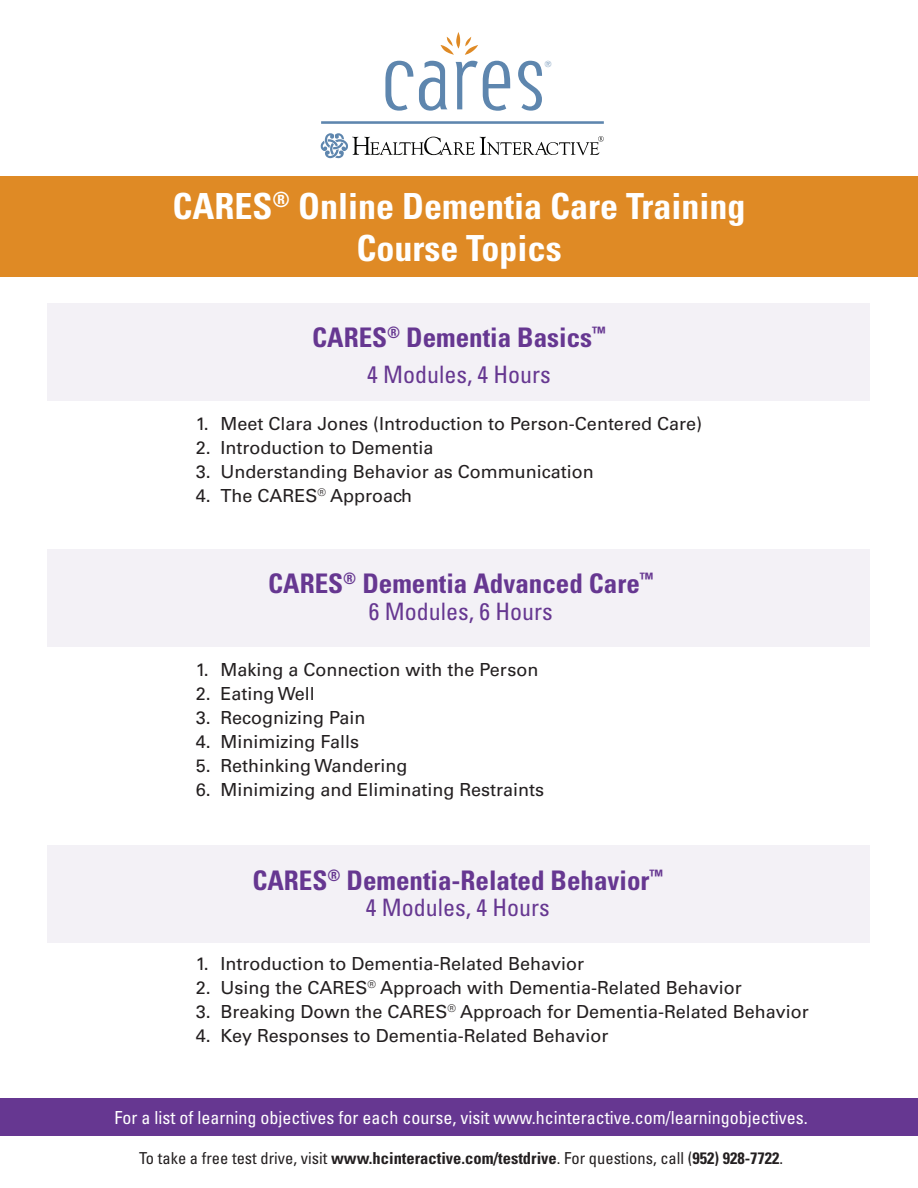
<style>
.page{position:relative;width:918px;height:1188px;background:#fff}
.page>*{position:absolute;margin:0;border:0;box-sizing:border-box;transform-origin:0 0}
.t1{font:84px "Susanna";letter-spacing:.02em;color:#5e86ae}
.White_Title{font:700 condensed 36px "Univers LT Std";color:#fff}
.Modules{font:700 condensed 27px "Univers LT Std";color:#663791}
.Modules-2{font:condensed 24px "Univers LT Std";color:#663791}
.Listing{font:18px "Univers LT Std";color:#231f20}
.t2{font:condensed 18px "Univers LT Std";color:#fff}
.t3{font:condensed 16.5px "Univers LT Std";color:#231f20}
.t4{font:8.85px "Susanna";color:#5e86ae}
.s1{font-weight:700}
</style>
<div class="page">
<div style="left:48px;top:846px;width:822px;height:97px;background:#f3f1f6"></div>
<div style="left:48px;top:550px;width:822px;height:97px;background:#f3f1f6"></div>
<div style="left:48px;top:304px;width:822px;height:97px;background:#f3f1f6"></div>
<div style="left:0;top:176px;width:918px;height:100px;background:#df8a25"></div>
<svg style="left:441px;top:32px;width:37px;height:23px"></svg>
<hr style="left:321px;top:121px;width:283px;height:3px;background:#5e86ae">
<svg style="left:320px;top:133px;width:284px;height:25px"></svg>
<div style="left:0;top:1098px;width:918px;height:38px;background:#663791"></div>
<h1 class="t1" style="left:381px;top:24px;width:165px">cares</h1>
<p class="t4" style="left:545px;top:58px;width:8px">®</p>
<p class="White_Title" style="left:173px;top:184px;width:574px">CARES<sup>®</sup> Online Dementia Care Training</p>
<p class="White_Title" style="left:356px;top:226px;width:207px">Course Topics</p>
<p class="Modules" style="left:312px;top:321px;width:295px">CARES<sup>®</sup> Dementia Basics<sup>™</sup></p>
<p class="Modules-2" style="left:367px;top:359px;width:185px">4 Modules, 4 Hours</p>
<p class="Listing" style="left:196px;top:413px;width:508px">1. Meet Clara Jones (Introduction to Person-Centered Care)</p>
<p class="Listing" style="left:196px;top:437px;width:239px">2. Introduction to Dementia</p>
<p class="Listing" style="left:196px;top:461px;width:400px">3. Understanding Behavior as Communication</p>
<p class="Listing" style="left:196px;top:485px;width:218px">4. The CARES<sup>®</sup> Approach</p>
<p class="Modules" style="left:268px;top:567px;width:387px">CARES<sup>®</sup> Dementia Advanced Care<sup>™</sup></p>
<p class="Modules-2" style="left:369px;top:596px;width:185px">6 Modules, 6 Hours</p>
<p class="Listing" style="left:196px;top:659px;width:344px">1. Making a Connection with the Person</p>
<p class="Listing" style="left:196px;top:683px;width:120px">2. Eating Well</p>
<p class="Listing" style="left:196px;top:707px;width:171px">3. Recognizing Pain</p>
<p class="Listing" style="left:196px;top:731px;width:165px">4. Minimizing Falls</p>
<p class="Listing" style="left:196px;top:755px;width:213px">5. Rethinking Wandering</p>
<p class="Listing" style="left:196px;top:779px;width:350px">6. Minimizing and Eliminating Restraints</p>
<p class="Modules" style="left:252px;top:864px;width:412px">CARES<sup>®</sup> Dementia-Related Behavior<sup>™</sup></p>
<p class="Modules-2" style="left:366px;top:893px;width:185px">4 Modules, 4 Hours</p>
<p class="Listing" style="left:196px;top:953px;width:390px">1. Introduction to Dementia-Related Behavior</p>
<p class="Listing" style="left:196px;top:977px;width:548px">2. Using the CARES<sup>®</sup> Approach with Dementia-Related Behavior</p>
<p class="Listing" style="left:196px;top:1001px;width:615px">3. Breaking Down the CARES<sup>®</sup> Approach for Dementia-Related Behavior</p>
<p class="Listing" style="left:196px;top:1025px;width:414px">4. Key Responses to Dementia-Related Behavior</p>
<p class="t2" style="left:115px;top:1106px;width:695px">For a list of learning objectives for each course, visit www.hcinteractive.com/learningobjectives.</p>
<p class="t3" style="left:139px;top:1148px;width:645px">To take a free test drive, visit <span class="s1">www.hcinteractive.com/testdrive</span>. For questions, call (<span class="s1">952) 928-7722</span>.</p>
</div>
